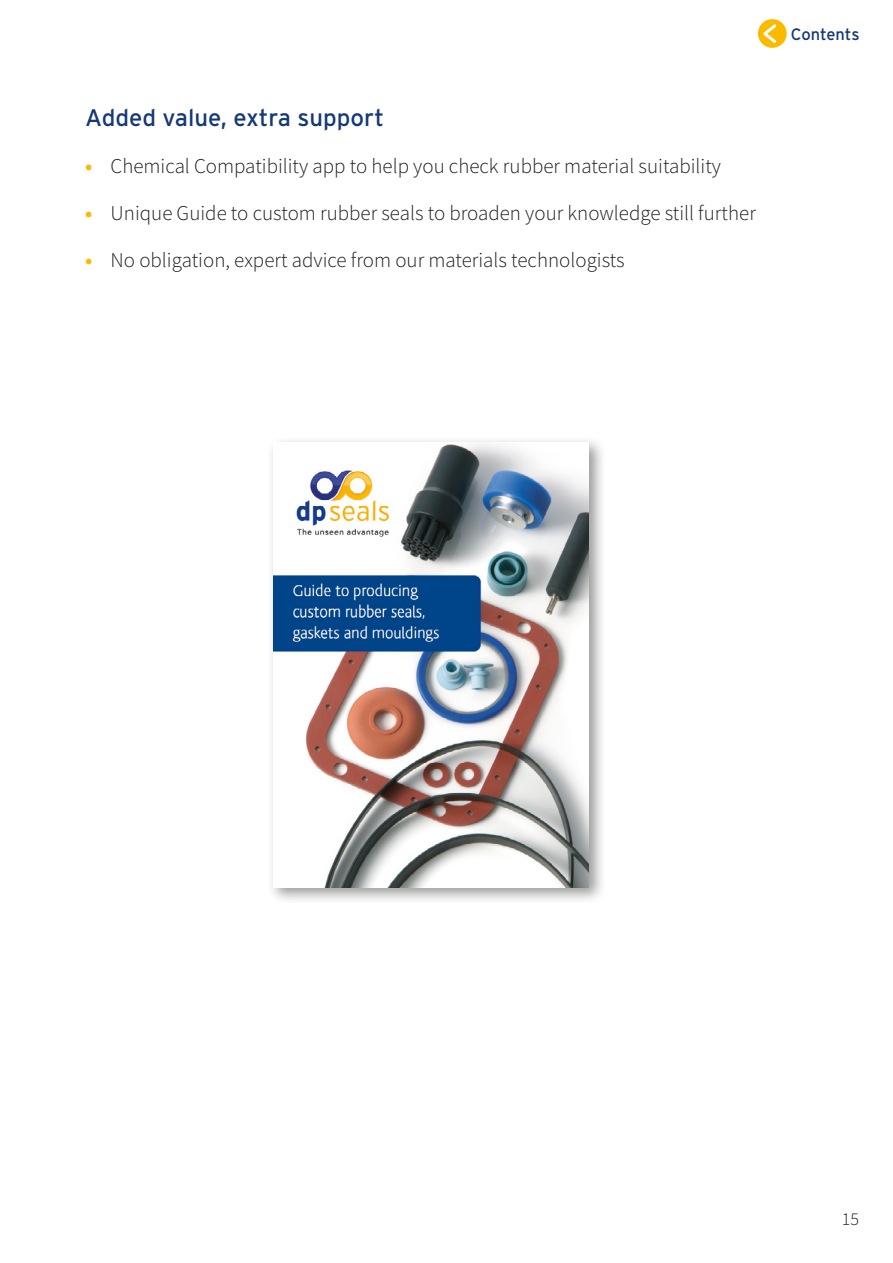
<style>
.page{position:relative;width:893px;height:1263px;background:#fff}
.page>*{position:absolute;margin:0;border:0;box-sizing:border-box;transform-origin:0 0}
.t1{font:24px "Interstate";color:#153878}
.t2{font:21px "Source Sans Variable";color:#1d1d1b}
.t3{font:18px "Source Sans Variable";color:#1d1d1b}
.t4{font:16.5px "Interstate";letter-spacing:-.005em;color:#153878}
.s1{color:#fbba00}
</style>
<div class="page">
<div style="left:758px;top:19px;width:29px;height:29px;background:#fbba00;border-radius:50%"></div>
<svg style="left:760px;top:22px;width:17px;height:24px"></svg>
<div style="left:266px;top:436px;width:340px;height:469px;background:#1d1d1b;opacity:.45"></div>
<img style="left:273px;top:442px;width:316px;height:445px">
<p class="t1" style="left:85px;top:104px;width:300px">Added value, extra support</p>
<p class="t2" style="left:85px;top:153px;width:637px"><span class="s1">•</span> Chemical Compatibility app to help you check rubber material suitability</p>
<p class="t2" style="left:85px;top:200px;width:672px"><span class="s1">•</span> Unique Guide to custom rubber seals to broaden your knowledge still further</p>
<p class="t2" style="left:85px;top:247px;width:541px"><span class="s1">•</span> No obligation, expert advice from our materials technologists</p>
<p class="t4" style="left:791px;top:25px;width:70px">Contents</p>
<p class="t3" style="left:842px;top:1208px;width:19px">15</p>
</div>
